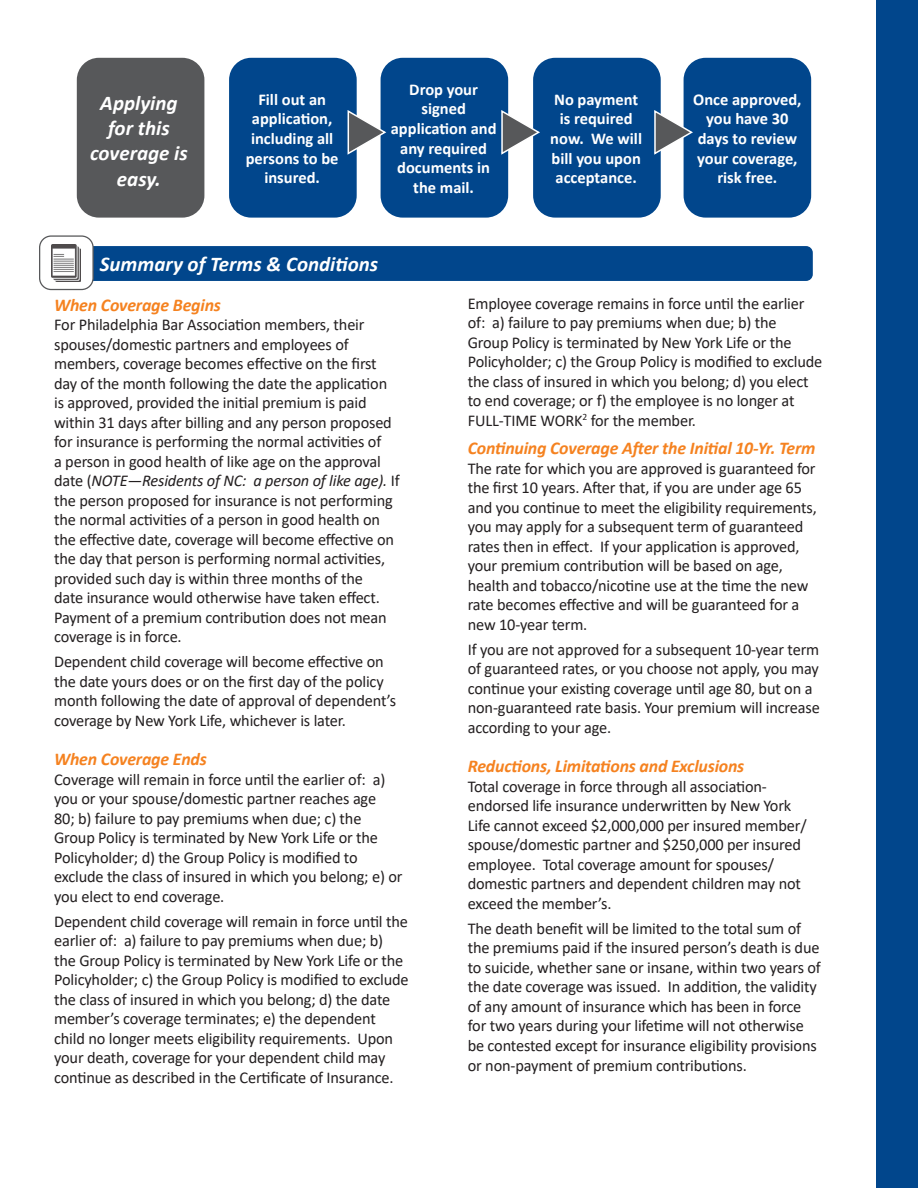
<style>
.page{position:relative;width:918px;height:1188px;background:#fff}
.page>*{position:absolute;margin:0;border:0;box-sizing:border-box;transform-origin:0 0}
.BODY_COPY{font:italic 700 21px/25.2px "Calibri";color:#fff;text-align:center}
.BODY_COPY-2{font:italic 700 18px "Calibri";letter-spacing:-.01em;color:#f58220}
.BODY_COPY-3{font:16.5px/19.5px "Calibri";letter-spacing:-.01em;color:#231f20}
.BODY_COPY-4{font:700 16.5px/19.6px "Calibri";color:#fff;text-align:center}
.s1{font-style:italic}
</style>
<div class="page">
<div style="left:684px;top:58px;width:127px;height:160px;background:#01468c;border-radius:22px"></div>
<div style="left:40px;top:246px;width:773px;height:35px;background:#01468c;border-radius:7px"></div>
<div style="left:40px;top:236px;width:53px;height:54px;background:#fff;border-radius:11px"></div>
<div style="left:39px;top:235px;width:55px;height:55px;border:1px solid #57585a;border-radius:11px"></div>
<img style="left:52px;top:244px;width:29px;height:37px">
<div style="left:876px;top:0;width:42px;height:1188px;background:#01468c"></div>
<div style="left:77px;top:58px;width:127px;height:160px;background:#57585a;border-radius:22px"></div>
<div style="left:229px;top:58px;width:128px;height:160px;background:#01468c;border-radius:22px"></div>
<div style="left:381px;top:58px;width:127px;height:160px;background:#01468c;border-radius:22px"></div>
<div style="left:533px;top:58px;width:128px;height:160px;background:#01468c;border-radius:22px"></div>
<svg style="left:347px;top:109px;width:40px;height:47px"></svg>
<svg style="left:501px;top:109px;width:39px;height:47px"></svg>
<svg style="left:654px;top:109px;width:39px;height:47px"></svg>
<p class="BODY_COPY" style="left:90px;top:90px;width:99px">Applying for this coverage is easy.</p>
<p class="BODY_COPY-4" style="left:246px;top:89px;width:94px">Fill out an application, including all persons to be insured.</p>
<p class="BODY_COPY-4" style="left:391px;top:79px;width:107px">Drop your signed application and any required documents in the mail.</p>
<p class="BODY_COPY-4" style="left:550px;top:89px;width:93px">No payment is required now. We will bill you upon acceptance.</p>
<p class="BODY_COPY" style="left:100px;top:250px;width:280px">Summary of Terms &amp; Conditions</p>
<p class="BODY_COPY-4" style="left:693px;top:89px;width:110px">Once approved, you have 30 days to review your coverage, risk free.</p>
<p class="BODY_COPY-2" style="left:54px;top:292px;width:168px">When Coverage Begins</p>
<p class="BODY_COPY-3" style="left:54px;top:315px;width:347px">For Philadelphia Bar Association members, their spouses/domestic partners and employees of members, coverage becomes effective on the first day of the month following the date the application is approved, provided the initial premium is paid within 31 days after billing and any person proposed for insurance is performing the normal activities of<br>a person in good health of like age on the approval date (<span class="s1">NOTE—Residents of NC: a person of like age).</span> If the person proposed for insurance is not performing the normal activities of a person in good health on the effective date, coverage will become effective on the day that person is performing normal activities, provided such day is within three months of the<br>date insurance would otherwise have taken effect.<br>Payment of a premium contribution does not mean coverage is in force.</p>
<p class="BODY_COPY-3" style="left:54px;top:652px;width:344px">Dependent child coverage will become effective on the date yours does or on the first day of the policy month following the date of approval of dependent’s coverage by New York Life, whichever is later.</p>
<p class="BODY_COPY-2" style="left:54px;top:747px;width:154px">When Coverage Ends</p>
<p class="BODY_COPY-3" style="left:54px;top:769px;width:350px">Coverage will remain in force until the earlier of: a) you or your spouse/domestic partner reaches age<br>80; b) failure to pay premiums when due; c) the Group Policy is terminated by New York Life or the Policyholder; d) the Group Policy is modified to exclude the class of insured in which you belong; e) or you elect to end coverage.</p>
<p class="BODY_COPY-3" style="left:54px;top:911px;width:356px">Dependent child coverage will remain in force until the earlier of: a) failure to pay premiums when due; b) the Group Policy is terminated by New York Life or the Policyholder; c) the Group Policy is modified to exclude the class of insured in which you belong; d) the date member’s coverage terminates; e) the dependent child no longer meets eligibility requirements. Upon your death, coverage for your dependent child may continue as described in the Certificate of Insurance.</p>
<p class="BODY_COPY-3" style="left:468px;top:293px;width:356px">Employee coverage remains in force until the earlier of: a) failure to pay premiums when due; b) the<br>Group Policy is terminated by New York Life or the Policyholder; c) the Group Policy is modified to exclude the class of insured in which you belong; d) you elect to end coverage; or f) the employee is no longer at FULL-TIME WORK<sup>2</sup> for the member.</p>
<p class="BODY_COPY-2" style="left:468px;top:436px;width:349px">Continuing Coverage After the Initial 10-Yr. Term</p>
<p class="BODY_COPY-3" style="left:468px;top:458px;width:351px">The rate for which you are approved is guaranteed for the first 10 years. After that, if you are under age 65 and you continue to meet the eligibility requirements, you may apply for a subsequent term of guaranteed rates then in effect. If your application is approved, your premium contribution will be based on age, health and tobacco/nicotine use at the time the new rate becomes effective and will be guaranteed for a new 10-year term.</p>
<p class="BODY_COPY-3" style="left:468px;top:639px;width:354px">If you are not approved for a subsequent 10-year term of guaranteed rates, or you choose not apply, you may continue your existing coverage until age 80, but on a non-guaranteed rate basis. Your premium will increase according to your age.</p>
<p class="BODY_COPY-2" style="left:468px;top:754px;width:278px">Reductions, Limitations and Exclusions</p>
<p class="BODY_COPY-3" style="left:468px;top:776px;width:340px">Total coverage in force through all association&shy;endorsed life insurance underwritten by New York Life cannot exceed $2,000,000 per insured member/ spouse/domestic partner and $250,000 per insured employee. Total coverage amount for spouses/ domestic partners and dependent children may not exceed the member’s.</p>
<p class="BODY_COPY-3" style="left:468px;top:918px;width:355px">The death benefit will be limited to the total sum of the premiums paid if the insured person’s death is due to suicide, whether sane or insane, within two years of the date coverage was issued. In addition, the validity of any amount of insurance which has been in force for two years during your lifetime will not otherwise be contested except for insurance eligibility provisions or non-payment of premium contributions.</p>
</div>
